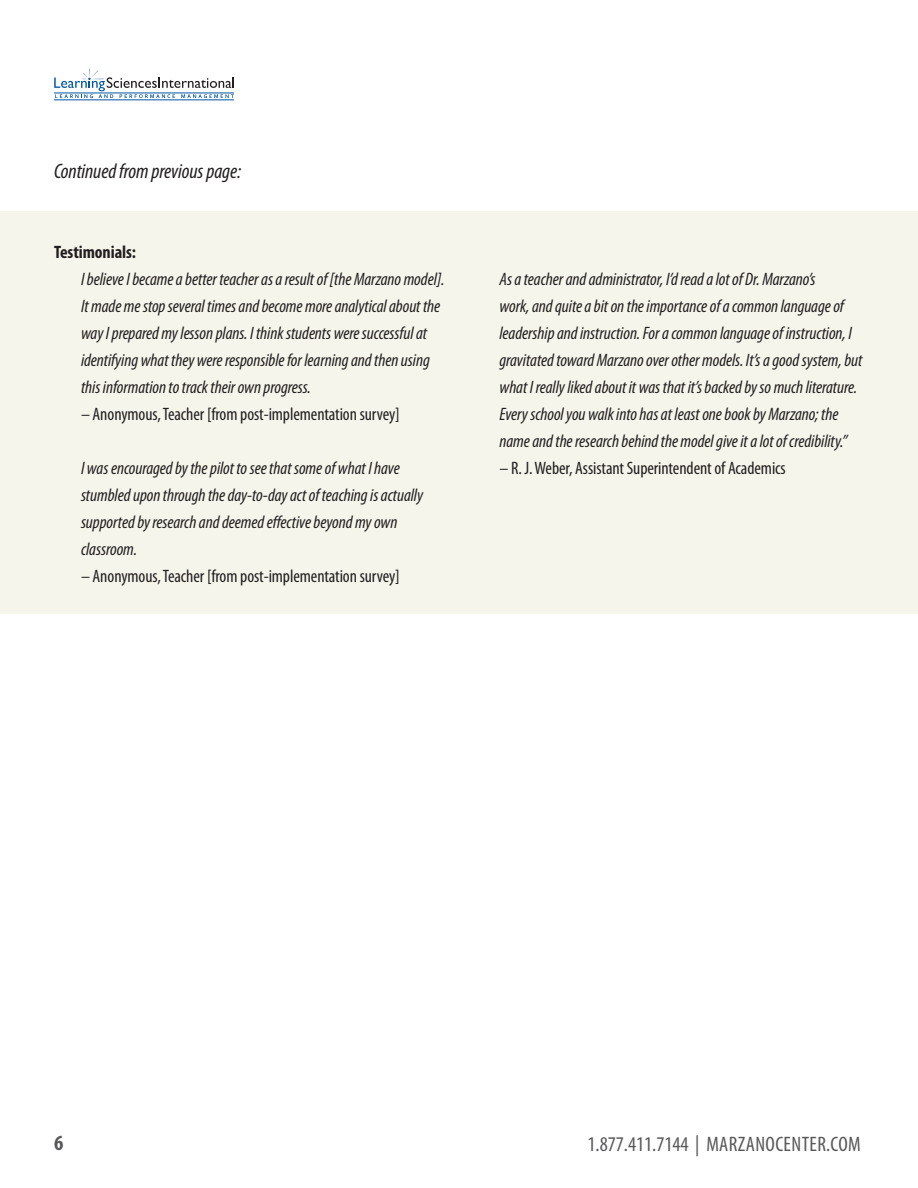
<style>
.page{position:relative;width:918px;height:1188px;background:#fff}
.page>*{position:absolute;margin:0;border:0;box-sizing:border-box;transform-origin:0 0}
.t1{font:700 condensed 21.75px "Myriad Pro";color:#57585a}
.t2{font:condensed 21px "Myriad Pro";letter-spacing:.02em;color:#57585a}
.Body_Copy{font:italic condensed 21px "Myriad Pro";letter-spacing:-.005em;color:#231f20}
.Body_Copy-2{font:italic condensed 18px/27px "Myriad Pro";letter-spacing:-.005em;color:#231f20}
.Body_Copy-3{font:condensed 18px "Myriad Pro";letter-spacing:-.005em;color:#231f20}
.Body_Copy-4{font:700 condensed 18px "Myriad Pro";letter-spacing:-.005em;color:#231f20}
</style>
<div class="page">
<svg style="left:54px;top:69px;width:180px;height:29px"></svg>
<hr style="left:54px;top:93px;width:180px;height:1px;background:#0155a5">
<hr style="left:54px;top:100px;width:180px;height:1px;background:#0155a5">
<div style="left:0;top:212px;width:918px;height:402px;background:#f5f5eb"></div>
<p class="Body_Copy" style="left:54px;top:158px;width:189px">Continued from previous page:</p>
<p class="Body_Copy-4" style="left:54px;top:241px;width:84px">Testimonials:</p>
<p class="Body_Copy-2" style="left:81px;top:266px;width:365px">I believe I became a better teacher as a result of [the Marzano model].<br>It made me stop several times and become more analytical about the way I prepared my lesson plans. I think students were successful at identifying what they were responsible for learning and then using this information to track their own progress.</p>
<p class="Body_Copy-3" style="left:81px;top:404px;width:320px">– Anonymous, Teacher [from post-implementation survey]</p>
<p class="Body_Copy-2" style="left:81px;top:455px;width:344px">I was encouraged by the pilot to see that some of what I have stumbled upon through the day-to-day act of teaching is actually supported by research and deemed effective beyond my own classroom.</p>
<p class="Body_Copy-3" style="left:81px;top:566px;width:320px">– Anonymous, Teacher [from post-implementation survey]</p>
<p class="Body_Copy-2" style="left:500px;top:266px;width:364px">As a teacher and administrator, I’d read a lot of Dr. Marzano’s<br>work, and quite a bit on the importance of a common language of leadership and instruction. For a common language of instruction, I gravitated toward Marzano over other models. It’s a good system, but what I really liked about it was that it’s backed by so much literature.<br>Every school you walk into has at least one book by Marzano; the name and the research behind the model give it a lot of credibility.”</p>
<p class="Body_Copy-3" style="left:500px;top:458px;width:288px">– R. J. Weber, Assistant Superintendent of Academics</p>
<p class="t1" style="left:54px;top:1129px;width:11px">6</p>
<p class="t2" style="left:588px;top:1132px;width:275px">1.877.411.7144 | MARZANOCENTER.COM</p>
</div>
